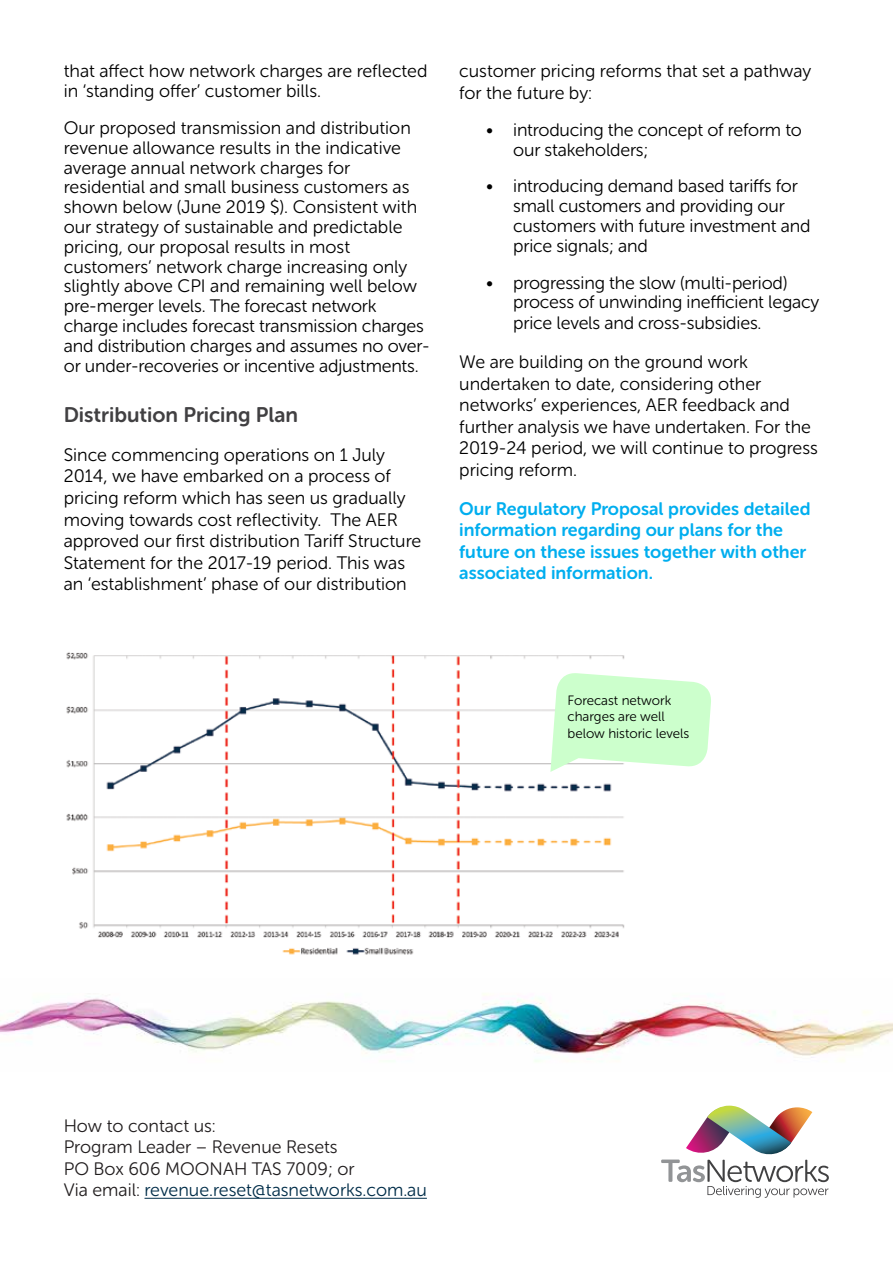
<style>
.page{position:relative;width:893px;height:1263px;background:#fff}
.page>*{position:absolute;margin:0;border:0;box-sizing:border-box;transform-origin:0 0}
.t1{font:21px "Museo Sans Rounded 700";color:#414042}
.t2{font:18px/19.8px "Museo Sans Rounded 300";color:#000}
.t3{font:18px/21.6px "Museo Sans Rounded 700";color:#00aeef}
.t4{font:18px/21.6px "Museo Sans Rounded 300";color:#211d1e}
.t5{font:13.5px/16.2px "Museo Sans Rounded 300";color:#000}
.s1{color:#002d49}
</style>
<div class="page">
<img style="left:0;top:993px;width:893px;height:69px">
<img style="left:66px;top:652px;width:559px;height:303px">
<svg style="left:550px;top:672px;width:161px;height:100px"></svg>
<hr style="left:145px;top:1198px;width:282px;height:1px;background:#002d49">
<svg style="left:661px;top:1106px;width:168px;height:92px"></svg>
<p class="t2" style="left:64px;top:61px;width:365px">that affect how network charges are reflected in ‘standing offer’ customer bills.</p>
<p class="t2" style="left:64px;top:118px;width:367px">Our proposed transmission and distribution revenue allowance results in the indicative average annual network charges for residential and small business customers as shown below (June 2019 $). Consistent with our strategy of sustainable and predictable pricing, our proposal results in most customers’ network charge increasing only slightly above CPI and remaining well below pre-merger levels. The forecast network charge includes forecast transmission charges and distribution charges and assumes no over&shy;or under-recoveries or incentive adjustments.</p>
<p class="t1" style="left:64px;top:403px;width:236px">Distribution Pricing Plan</p>
<p class="t2" style="left:64px;top:444px;width:359px;line-height:21.6px">Since commencing operations on 1 July 2014, we have embarked on a process of pricing reform which has seen us gradually moving towards cost reflectivity. The AER approved our first distribution Tariff Structure Statement for the 2017-19 period. This was an ‘establishment’ phase of our distribution</p>
<p class="t2" style="left:459px;top:60px;width:354px;line-height:21.6px">customer pricing reforms that set a pathway for the future by:</p>
<p class="t2" style="left:513px;top:120px;width:290px;text-indent:-27px">• introducing the concept of reform to our stakeholders;</p>
<p class="t2" style="left:513px;top:176px;width:299px;text-indent:-27px">• introducing demand based tariffs for small customers and providing our customers with future investment and price signals; and</p>
<p class="t2" style="left:513px;top:272px;width:308px;line-height:20.4px;text-indent:-27px">• progressing the slow (multi-period) process of unwinding inefficient legacy price levels and cross-subsidies.</p>
<p class="t2" style="left:459px;top:351px;width:360px;line-height:21.6px">We are building on the ground work undertaken to date, considering other networks’ experiences, AER feedback and further analysis we have undertaken. For the 2019-24 period, we will continue to progress pricing reform.</p>
<p class="t3" style="left:459px;top:498px;width:353px">Our Regulatory Proposal provides detailed information regarding our plans for the future on these issues together with other associated information.</p>
<p class="t5" style="left:568px;top:692px;width:123px">Forecast network charges are well below historic levels</p>
<p class="t4" style="left:64px;top:1115px;width:365px">How to contact us:<br>Program Leader – Revenue Resets<br>PO Box 606 MOONAH TAS 7009; or<br>Via email: <span class="s1">revenue.reset@tasnetworks.com.au</span></p>
</div>
